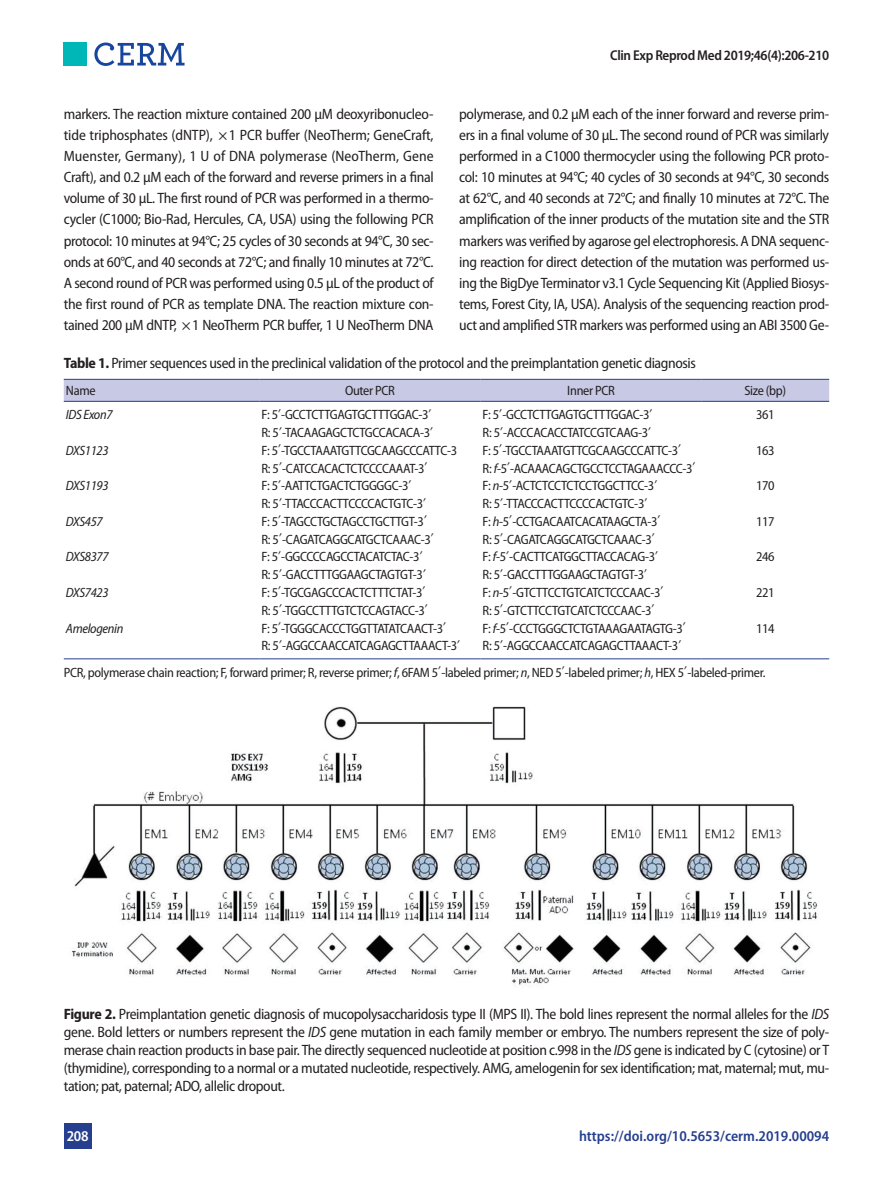
<style>
.page{position:relative;width:893px;height:1191px;background:#fff}
.page>*{position:absolute;margin:0;border:0;box-sizing:border-box;transform-origin:0 0}
.본문{font:semi-condensed 15px/21.1px "Myriad Pro";letter-spacing:-.025em;color:#231f20;text-align:justify}
.표_제목__그림_설명{font:semi-condensed 15px/18px "Myriad Pro";letter-spacing:-.025em;color:#231f20;text-align:justify}
.마스터B_홈페이지{font:600 semi-condensed 15px "Myriad Pro";color:#253f8e}
.t1{font:600 semi-condensed 15px "Myriad Pro";color:#fff}
.마스터B_하시라{font:600 semi-condensed 14.25px "Myriad Pro";letter-spacing:-.025em;color:#231f20}
.표_본문{font:semi-condensed 13.5px "Myriad Pro";letter-spacing:-.025em;color:#231f20}
.표_본문-2{font:semi-condensed 13.5px "Myriad Pro";letter-spacing:-.045em;color:#231f20}
.표_본문-3{font:italic semi-condensed 13.5px "Myriad Pro";letter-spacing:-.025em;color:#231f20}
.표_항목{font:semi-condensed 13.5px "Myriad Pro";letter-spacing:-.025em;color:#231f20}
.s1{font-weight:700}
.s2{font-family:"YDVYGO22";font-stretch:normal}
.s3{font-style:italic}
</style>
<div class="page">
<div style="left:64px;top:43px;width:23px;height:23px;background:#00b7b8"></div>
<svg style="left:94px;top:43px;width:91px;height:23px"></svg>
<div style="left:64px;top:1123px;width:27px;height:25px;background:#253f8e"></div>
<div style="left:64px;top:380px;width:765px;height:21px;background:#c7c9e5"></div>
<hr style="left:64px;top:379px;width:195px;height:1px;background:#253f8e">
<hr style="left:259px;top:379px;width:221px;height:1px;background:#253f8e">
<hr style="left:480px;top:379px;width:222px;height:1px;background:#253f8e">
<hr style="left:702px;top:379px;width:127px;height:1px;background:#253f8e">
<hr style="left:64px;top:401px;width:195px;height:1px;background:#253f8e">
<hr style="left:259px;top:401px;width:221px;height:1px;background:#253f8e">
<hr style="left:480px;top:401px;width:222px;height:1px;background:#253f8e">
<hr style="left:702px;top:401px;width:127px;height:1px;background:#253f8e">
<hr style="left:64px;top:658px;width:195px;height:1px;background:#253f8e">
<hr style="left:259px;top:658px;width:221px;height:1px;background:#253f8e">
<hr style="left:480px;top:658px;width:222px;height:1px;background:#253f8e">
<hr style="left:702px;top:658px;width:127px;height:1px;background:#253f8e">
<img style="left:71px;top:706px;width:748px;height:281px">
<p class="마스터B_하시라" style="left:610px;top:47px;width:220px">Clin Exp Reprod Med 2019;46(4):206-210</p>
<p class="본문" style="left:64px;top:104px;width:371px">markers. The reaction mixture contained 200 μM deoxyribonucleo&shy;tide triphosphates (dNTP), ×1 PCR buffer (NeoTherm; GeneCraft, Muenster, Germany), 1 U of DNA polymerase (NeoTherm, Gene Craft), and 0.2 μM each of the forward and reverse primers in a final volume of 30 µL. The first round of PCR was performed in a thermo&shy;cycler (C1000; Bio-Rad, Hercules, CA, USA) using the following PCR protocol: 10 minutes at 94°C; 25 cycles of 30 seconds at 94°C, 30 sec&shy;onds at 60°C, and 40 seconds at 72°C; and finally 10 minutes at 72°C.<br>A second round of PCR was performed using 0.5 µL of the product of the first round of PCR as template DNA. The reaction mixture con&shy;tained 200 μM dNTP, × 1 NeoTherm PCR buffer, 1 U NeoTherm DNA</p>
<p class="본문" style="left:459px;top:104px;width:372px">polymerase, and 0.2 μM each of the inner forward and reverse prim&shy;ers in a final volume of 30 µL. The second round of PCR was similarly performed in a C1000 thermocycler using the following PCR proto&shy;col: 10 minutes at 94°C; 40 cycles of 30 seconds at 94°C, 30 seconds at 62°C, and 40 seconds at 72°C; and finally 10 minutes at 72°C. The amplification of the inner products of the mutation site and the STR markers was verified by agarose gel electrophoresis. A DNA sequenc&shy;ing reaction for direct detection of the mutation was performed us&shy;ing the BigDye Terminator v3.1 Cycle Sequencing Kit (Applied Biosys&shy;tems, Forest City, IA, USA). Analysis of the sequencing reaction prod&shy;uct and amplified STR markers was performed using an ABI 3500 Ge-</p>
<p class="표_제목__그림_설명" style="left:64px;top:354px;width:634px"><span class="s1">Table 1.</span> Primer sequences used in the preclinical validation of the protocol and the preimplantation genetic diagnosis</p>
<p class="표_항목" style="left:66px;top:383px;width:31px">Name</p>
<p class="표_항목" style="left:345px;top:383px;width:51px">Outer PCR</p>
<p class="표_항목" style="left:567px;top:383px;width:49px">Inner PCR</p>
<p class="표_항목" style="left:744px;top:383px;width:43px">Size (bp)</p>
<p class="표_본문-3" style="left:66px;top:408px;width:48px">IDS Exon7</p>
<p class="표_본문" style="left:261px;top:407px;width:172px">F: 5<span class="s2">′</span>-GCCTCTTGAGTGCTTTGGAC-3<span class="s2">′</span></p>
<p class="표_본문" style="left:483px;top:407px;width:172px">F: 5<span class="s2">′</span>-GCCTCTTGAGTGCTTTGGAC-3<span class="s2">′</span></p>
<p class="표_본문" style="left:756px;top:407px;width:20px">361</p>
<p class="표_본문" style="left:261px;top:425px;width:174px">R: 5<span class="s2">′</span>-TACAAGAGCTCTGCCACACA-3<span class="s2">′</span></p>
<p class="표_본문" style="left:483px;top:425px;width:170px">R: 5<span class="s2">′</span>-ACCCACACCTATCCGTCAAG-3<span class="s2">′</span></p>
<p class="표_본문-3" style="left:66px;top:443px;width:44px">DXS1123</p>
<p class="표_본문" style="left:261px;top:443px;width:197px">F: 5<span class="s2">′</span>-TGCCTAAATGTTCGCAAGCCCATTC-3</p>
<p class="표_본문" style="left:483px;top:443px;width:201px">F: 5<span class="s2">′</span>-TGCCTAAATGTTCGCAAGCCCATTC-3<span class="s2">′</span></p>
<p class="표_본문" style="left:756px;top:443px;width:20px">163</p>
<p class="표_본문" style="left:261px;top:461px;width:168px">R: 5<span class="s2">′</span>-CATCCACACTCTCCCCAAAT-3<span class="s2">′</span></p>
<p class="표_본문" style="left:483px;top:461px;width:215px">R: <span class="s3">f</span>-5<span class="s2">′</span>-ACAAACAGCTGCCTCCTAGAAACCC-3<span class="s2">′</span></p>
<p class="표_본문-3" style="left:66px;top:479px;width:44px">DXS1193</p>
<p class="표_본문" style="left:261px;top:478px;width:152px">F: 5<span class="s2">′</span>-AATTCTGACTCTGGGGC-3<span class="s2">′</span></p>
<p class="표_본문" style="left:483px;top:478px;width:177px">F: <span class="s3">n</span>-5<span class="s2">′</span>-ACTCTCCTCTCCTGGCTTCC-3<span class="s2">′</span></p>
<p class="표_본문" style="left:756px;top:478px;width:20px">170</p>
<p class="표_본문" style="left:261px;top:496px;width:167px">R: 5<span class="s2">′</span>-TTACCCACTTCCCCACTGTC-3<span class="s2">′</span></p>
<p class="표_본문" style="left:483px;top:496px;width:167px">R: 5<span class="s2">′</span>-TTACCCACTTCCCCACTGTC-3<span class="s2">′</span></p>
<p class="표_본문-3" style="left:66px;top:514px;width:38px">DXS457</p>
<p class="표_본문" style="left:261px;top:514px;width:167px">F: 5<span class="s2">′</span>-TAGCCTGCTAGCCTGCTTGT-3<span class="s2">′</span></p>
<p class="표_본문" style="left:483px;top:514px;width:180px">F: <span class="s3">h</span>-5<span class="s2">′</span>-CCTGACAATCACATAAGCTA-3<span class="s2">′</span></p>
<p class="표_본문" style="left:756px;top:514px;width:20px">117</p>
<p class="표_본문" style="left:261px;top:532px;width:174px">R: 5<span class="s2">′</span>-CAGATCAGGCATGCTCAAAC-3<span class="s2">′</span></p>
<p class="표_본문" style="left:483px;top:532px;width:174px">R: 5<span class="s2">′</span>-CAGATCAGGCATGCTCAAAC-3<span class="s2">′</span></p>
<p class="표_본문-3" style="left:66px;top:550px;width:44px">DXS8377</p>
<p class="표_본문" style="left:261px;top:549px;width:163px">F: 5<span class="s2">′</span>-GGCCCCAGCCTACATCTAC-3<span class="s2">′</span></p>
<p class="표_본문" style="left:483px;top:549px;width:178px">F: <span class="s3">f</span>-5<span class="s2">′</span>-CACTTCATGGCTTACCACAG-3<span class="s2">′</span></p>
<p class="표_본문" style="left:756px;top:549px;width:20px">246</p>
<p class="표_본문" style="left:261px;top:567px;width:166px">R: 5<span class="s2">′</span>-GACCTTTGGAAGCTAGTGT-3<span class="s2">′</span></p>
<p class="표_본문" style="left:483px;top:567px;width:166px">R: 5<span class="s2">′</span>-GACCTTTGGAAGCTAGTGT-3<span class="s2">′</span></p>
<p class="표_본문-3" style="left:66px;top:585px;width:44px">DXS7423</p>
<p class="표_본문" style="left:261px;top:585px;width:166px">F: 5<span class="s2">′</span>-TGCGAGCCCACTCTTTCTAT-3<span class="s2">′</span></p>
<p class="표_본문-2" style="left:483px;top:585px;width:183px">F: <span class="s3">n</span>-5<span class="s2">′</span>-GTCTTCCTGTCATCTCCCAAC-3<span class="s2">′</span></p>
<p class="표_본문" style="left:756px;top:585px;width:20px">221</p>
<p class="표_본문" style="left:261px;top:603px;width:168px">R: 5<span class="s2">′</span>-TGGCCTTTGTCTCCAGTACC-3<span class="s2">′</span></p>
<p class="표_본문-2" style="left:483px;top:603px;width:174px">R: 5<span class="s2">′</span>-GTCTTCCTGTCATCTCCCAAC-3<span class="s2">′</span></p>
<p class="표_본문-3" style="left:66px;top:621px;width:59px">Amelogenin</p>
<p class="표_본문" style="left:261px;top:620px;width:187px">F: 5<span class="s2">′</span>-TGGGCACCCTGGTTATATCAACT-3<span class="s2">′</span></p>
<p class="표_본문" style="left:483px;top:620px;width:205px">F: <span class="s3">f</span>-5<span class="s2">′</span>-CCCTGGGCTCTGTAAAGAATAGTG-3<span class="s2">′</span></p>
<p class="표_본문" style="left:756px;top:620px;width:20px">114</p>
<p class="표_본문" style="left:261px;top:638px;width:201px">R: 5<span class="s2">′</span>-AGGCCAACCATCAGAGCTTAAACT-3<span class="s2">′</span></p>
<p class="표_본문" style="left:483px;top:638px;width:201px">R: 5<span class="s2">′</span>-AGGCCAACCATCAGAGCTTAAACT-3<span class="s2">′</span></p>
<p class="표_본문" style="left:64px;top:665px;width:703px">PCR, polymerase chain reaction; F, forward primer; R, reverse primer; <span class="s3">f</span>, 6FAM 5<span class="s2">′</span>-labeled primer; <span class="s3">n</span>, NED 5<span class="s2">′</span>-labeled primer; <span class="s3">h</span>, HEX 5<span class="s2">′</span>-labeled-primer.</p>
<p class="표_제목__그림_설명" style="left:64px;top:1005px;width:767px"><span class="s1">Figure 2.</span> Preimplantation genetic diagnosis of mucopolysaccharidosis type II (MPS II). The bold lines represent the normal alleles for the <span class="s3">IDS </span>gene. Bold letters or numbers represent the <span class="s3">IDS</span> gene mutation in each family member or embryo. The numbers represent the size of poly&shy;merase chain reaction products in base pair. The directly sequenced nucleotide at position c.998 in the <span class="s3">IDS</span> gene is indicated by C (cytosine) or T (thymidine), corresponding to a normal or a mutated nucleotide, respectively. AMG, amelogenin for sex identification; mat, maternal; mut, mu&shy;tation; pat, paternal; ADO, allelic dropout.</p>
<p class="t1" style="left:67px;top:1127px;width:23px">208</p>
<p class="마스터B_홈페이지" style="left:579px;top:1127px;width:252px">https://doi.org/10.5653/cerm.2019.00094</p>
</div>
